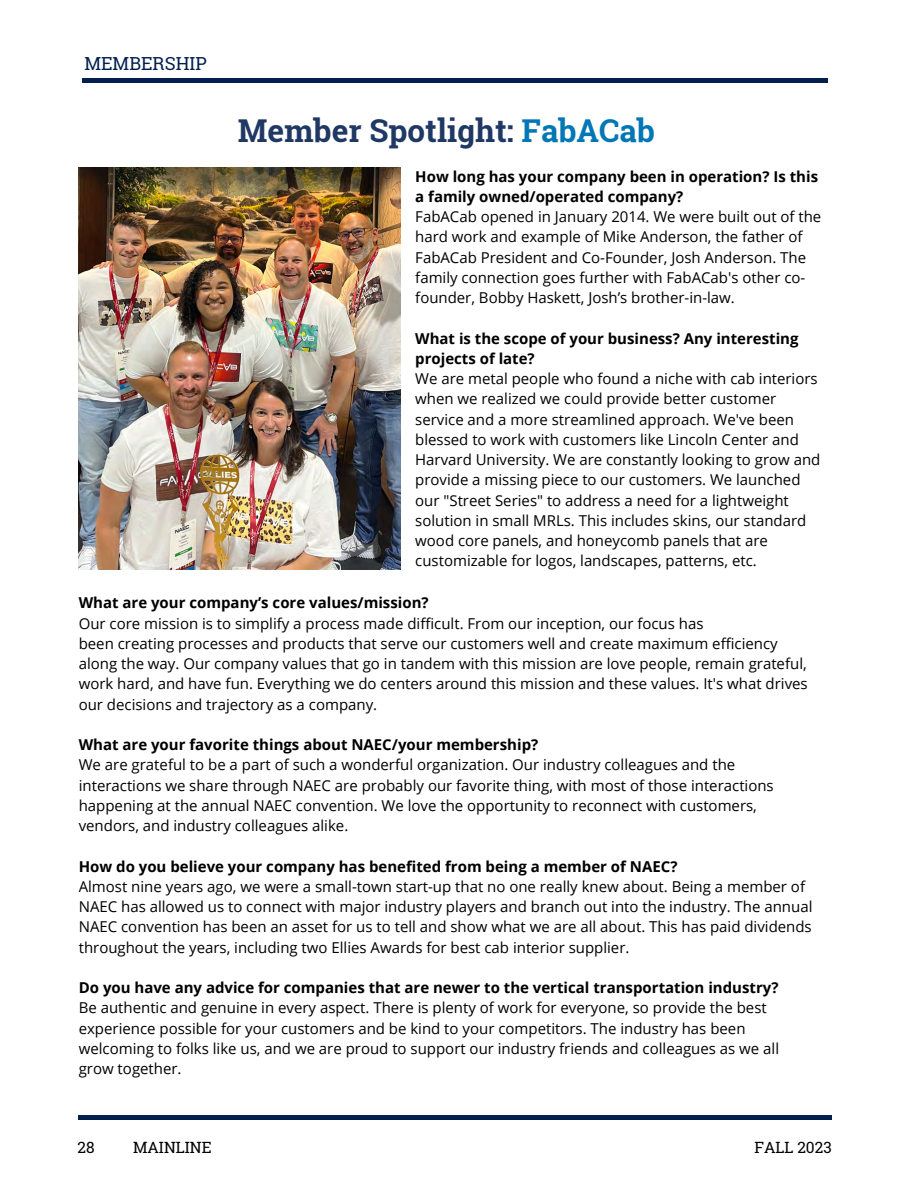
<style>
.page{position:relative;width:918px;height:1188px;background:#fff}
.page>*{position:absolute;margin:0;border:0;box-sizing:border-box;transform-origin:0 0}
.t1{font:700 31.5px "Roboto Slab";color:#203864}
.t2{font:18px "Roboto Slab";color:#021f4f}
.t3{font:15.45px "Roboto Slab";color:#000}
.t4{font:15px/20.2px "Open Sans";color:#000}
.t5{font:700 15px/20.2px "Open Sans";color:#000}
.s1{color:#0177b5}
</style>
<div class="page">
<hr style="left:82px;top:79px;width:745px;height:3px;background:#021f4f">
<hr style="left:79px;top:1116px;width:753px;height:3px;background:#021f4f">
<img style="left:79px;top:167px;width:321px;height:402px">
<p class="t2" style="left:84px;top:52px;width:124px">MEMBERSHIP</p>
<p class="t1" style="left:238px;top:109px;width:418px">Member Spotlight: <span class="s1">FabACab</span></p>
<p class="t5" style="left:415px;top:166px;width:404px">How long has your company been in operation? Is this a family owned/operated company?</p>
<p class="t4" style="left:415px;top:206px;width:408px">FabACab opened in January 2014. We were built out of the hard work and example of Mike Anderson, the father of FabACab President and Co-Founder, Josh Anderson. The family connection goes further with FabACab's other co&shy;founder, Bobby Haskett, Josh’s brother-in-law.</p>
<p class="t5" style="left:415px;top:328px;width:385px">What is the scope of your business? Any interesting projects of late?</p>
<p class="t4" style="left:415px;top:368px;width:407px">We are metal people who found a niche with cab interiors when we realized we could provide better customer service and a more streamlined approach. We've been blessed to work with customers like Lincoln Center and Harvard University. We are constantly looking to grow and provide a missing piece to our customers. We launched our "Street Series" to address a need for a lightweight solution in small MRLs. This includes skins, our standard wood core panels, and honeycomb panels that are customizable for logos, landscapes, patterns, etc.</p>
<p class="t5" style="left:79px;top:592px;width:351px">What are your company’s core values/mission?</p>
<p class="t4" style="left:79px;top:613px;width:626px">Our core mission is to simplify a process made difficult. From our inception, our focus has</p>
<p class="t4" style="left:79px;top:633px;width:731px">been creating processes and products that serve our customers well and create maximum efficiency along the way. Our company values that go in tandem with this mission are love people, remain grateful, work hard, and have fun. Everything we do centers around this mission and these values. It's what drives our decisions and trajectory as a company.</p>
<p class="t5" style="left:79px;top:734px;width:461px">What are your favorite things about NAEC/your membership?</p>
<p class="t4" style="left:79px;top:754px;width:697px">We are grateful to be a part of such a wonderful organization. Our industry colleagues and the interactions we share through NAEC are probably our favorite thing, with most of those interactions happening at the annual NAEC convention. We love the opportunity to reconnect with customers, vendors, and industry colleagues alike.</p>
<p class="t5" style="left:79px;top:856px;width:600px">How do you believe your company has benefited from being a member of NAEC?</p>
<p class="t4" style="left:79px;top:876px;width:735px">Almost nine years ago, we were a small-town start-up that no one really knew about. Being a member of NAEC has allowed us to connect with major industry players and branch out into the industry. The annual NAEC convention has been an asset for us to tell and show what we are all about. This has paid dividends throughout the years, including two Ellies Awards for best cab interior supplier.</p>
<p class="t5" style="left:79px;top:977px;width:701px">Do you have any advice for companies that are newer to the vertical transportation industry?</p>
<p class="t4" style="left:79px;top:997px;width:690px">Be authentic and genuine in every aspect. There is plenty of work for everyone, so provide the best</p>
<p class="t4" style="left:79px;top:1018px;width:702px">experience possible for your customers and be kind to your competitors. The industry has been welcoming to folks like us, and we are proud to support our industry friends and colleagues as we all grow together.</p>
<p class="t3" style="left:78px;top:1137px;width:19px">28</p>
<p class="t3" style="left:133px;top:1137px;width:80px">MAINLINE</p>
<p class="t3" style="left:754px;top:1137px;width:79px">FALL 2023</p>
</div>
